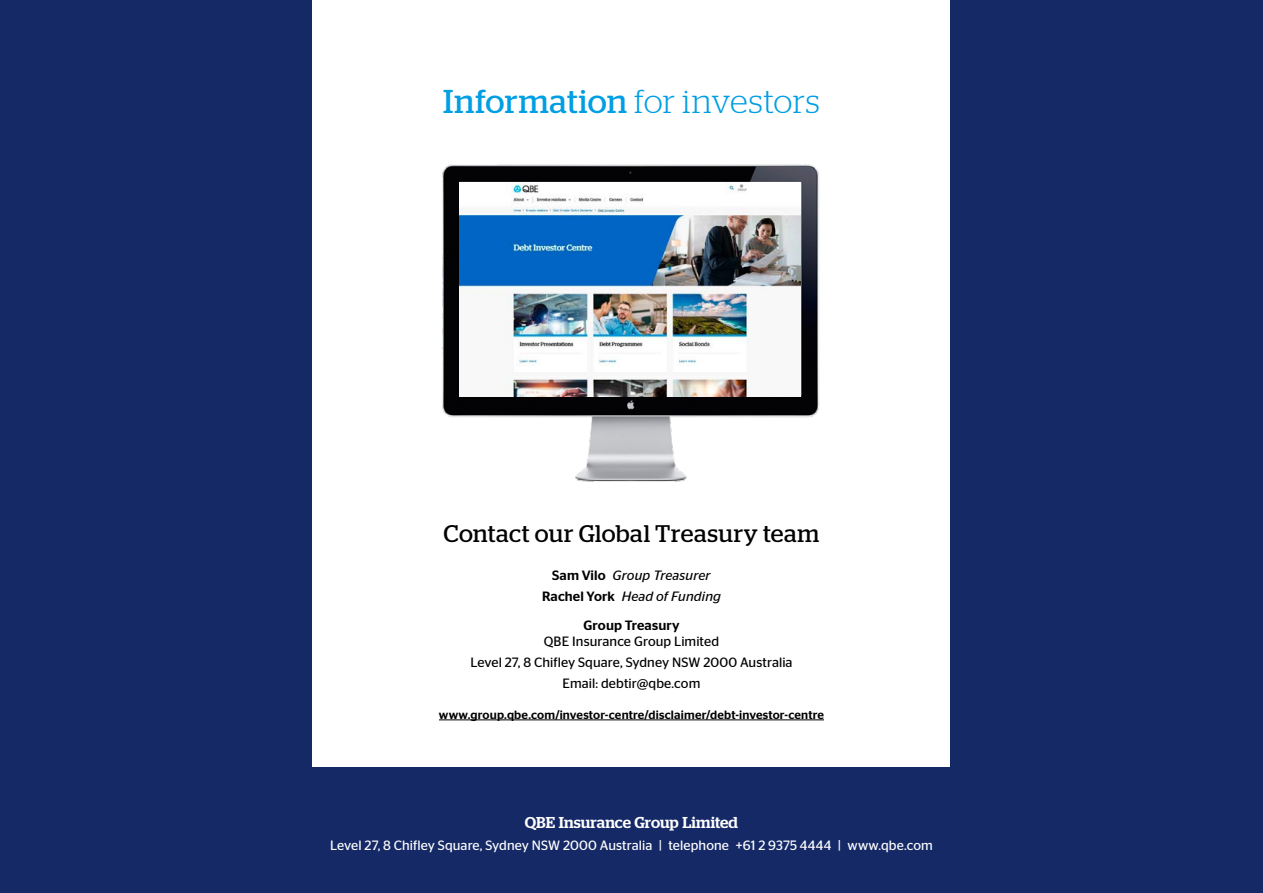
<style>
.page{position:relative;width:1263px;height:893px;background:#152967}
.page>*{position:absolute;margin:0;border:0;box-sizing:border-box;transform-origin:0 0}
.t1{font:300 33px "Stag";letter-spacing:.005em;color:#009ee3}
.t2{font:24px "Stag";letter-spacing:.02em;color:#000}
.t3{font:500 15.75px "Stag";letter-spacing:.005em;color:#fff}
.t4{font:13.5px/20.7px "Stag Sans";letter-spacing:.005em;color:#000;text-align:center}
.t5{font:13.5px "Stag Sans";letter-spacing:.005em;color:#fff}
.t6{font:italic 13.5px/20.7px "Stag Sans";letter-spacing:.01em;color:#000;text-align:center}
.t7{font:500 13.5px "Stag Sans";letter-spacing:.01em;color:#000}
.t8{font:500 12px "Stag Sans";letter-spacing:.015em;color:#000}
.s1{font-weight:400}
.s2{font-weight:500;font-style:normal}
</style>
<div class="page">
<div style="left:313px;top:0;width:637px;height:766px;background:#fff"></div>
<hr style="left:439px;top:720px;width:385px;height:1px;background:#000">
<img style="left:442px;top:164px;width:378px;height:318px">
<img style="left:460px;top:182px;width:340px;height:214px">
<h1 class="t1" style="left:443px;top:82px;width:378px"><span class="s1">Information</span> for investors</h1>
<h2 class="t2" style="left:443px;top:520px;width:377px">Contact our Global Treasury team</h2>
<p class="t6" style="left:542px;top:565px;width:180px"><span class="s2">Sam Vilo</span> Group Treasurer<br><span class="s2">Rachel York</span> Head of Funding</p>
<p class="t7" style="left:583px;top:617px;width:98px">Group Treasury</p>
<p class="t4" style="left:470px;top:631px;width:324px">QBE Insurance Group Limited<br>Level 27, 8 Chifley Square, Sydney NSW 2000 Australia<br>Email: debtir@qbe.com</p>
<p class="t8" style="left:439px;top:708px;width:387px">www.group.qbe.com/investor-centre/disclaimer/debt-investor-centre</p>
<p class="t3" style="left:525px;top:814px;width:215px">QBE Insurance Group Limited</p>
<p class="t5" style="left:330px;top:838px;width:604px">Level 27, 8 Chifley Square, Sydney NSW 2000 Australia | telephone +61 2 9375 4444 | www.qbe.com</p>
</div>
